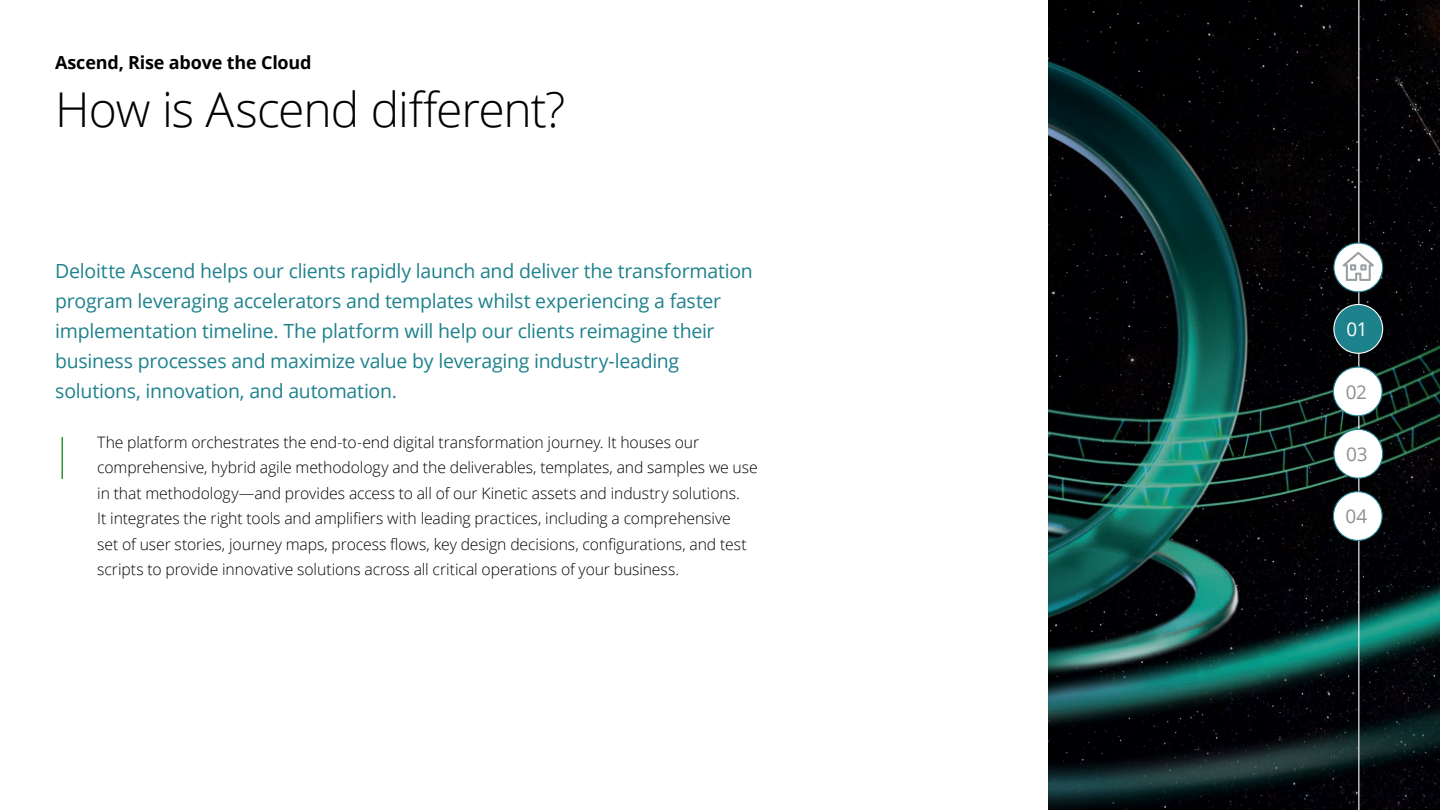
<style>
.page{position:relative;width:1440px;height:810px;background:#fff}
.page>*{position:absolute;margin:0;border:0;box-sizing:border-box;transform-origin:0 0}
.t1{font:300 48px "Open Sans";letter-spacing:-.025em;color:#000002}
.t2{font:19.5px/30px "Open Sans";letter-spacing:-.015em;color:#1e828d}
.t3{font:18.9px "Open Sans";color:#8b8f92}
.t4{font:18.9px "Open Sans";color:#fff}
.t5{font:700 18px "Open Sans";letter-spacing:-.01em;color:#000002}
.t6{font:300 15.75px/25.5px "Open Sans";letter-spacing:-.005em;color:#000002}
</style>
<div class="page">
<svg style="left:1048px;top:0;width:392px;height:810px;background:#081a1b"></svg>
<hr style="left:1358px;top:0;width:1px;height:810px;background:#fff">
<div style="left:1334px;top:305px;width:49px;height:48px;background:#1e828d;border-radius:50%"></div>
<div style="left:1333px;top:304px;width:50px;height:50px;border:1px solid #fff;border-radius:50%"></div>
<div style="left:1334px;top:243px;width:49px;height:49px;background:#fff;border-radius:50%"></div>
<div style="left:1333px;top:243px;width:50px;height:49px;border:1px solid #1e828d;border-radius:50%"></div>
<div style="left:1333px;top:492px;width:49px;height:48px;background:#fff;border-radius:50%"></div>
<div style="left:1333px;top:491px;width:50px;height:50px;border:1px solid #1e828d;border-radius:50%"></div>
<div style="left:1334px;top:429px;width:49px;height:49px;background:#fff;border-radius:50%"></div>
<div style="left:1333px;top:429px;width:50px;height:50px;border:1px solid #1e828d;border-radius:50%"></div>
<div style="left:1333px;top:367px;width:49px;height:49px;background:#fff;border-radius:50%"></div>
<div style="left:1333px;top:367px;width:50px;height:49px;border:1px solid #1e828d;border-radius:50%"></div>
<svg style="left:1343px;top:252px;width:31px;height:29px"></svg>
<hr style="left:62px;top:437px;width:1px;height:42px;background:#34923b">
<p class="t5" style="left:55px;top:50px;width:258px">Ascend, Rise above the Cloud</p>
<h1 class="t1" style="left:55px;top:77px;width:512px">How is Ascend different?</h1>
<p class="t2" style="left:55px;top:255px;width:699px">Deloitte Ascend helps our clients rapidly launch and deliver the transformation program leveraging accelerators and templates whilst experiencing a faster implementation timeline. The platform will help our clients reimagine their business processes and maximize value by leveraging industry-leading solutions, innovation, and automation.</p>
<p class="t6" style="left:97px;top:429px;width:662px">The platform orchestrates the end-to-end digital transformation journey. It houses our comprehensive, hybrid agile methodology and the deliverables, templates, and samples we use in that methodology—and provides access to all of our Kinetic assets and industry solutions.<br>It integrates the right tools and amplifiers with leading practices, including a comprehensive<br>set of user stories, journey maps, process flows, key design decisions, configurations, and test scripts to provide innovative solutions across all critical operations of your business.</p>
<p class="t4" style="left:1346px;top:316px;width:23px">01</p>
<p class="t3" style="left:1346px;top:379px;width:23px">02</p>
<p class="t3" style="left:1346px;top:441px;width:23px">03</p>
<p class="t3" style="left:1345px;top:503px;width:23px">04</p>
</div>
